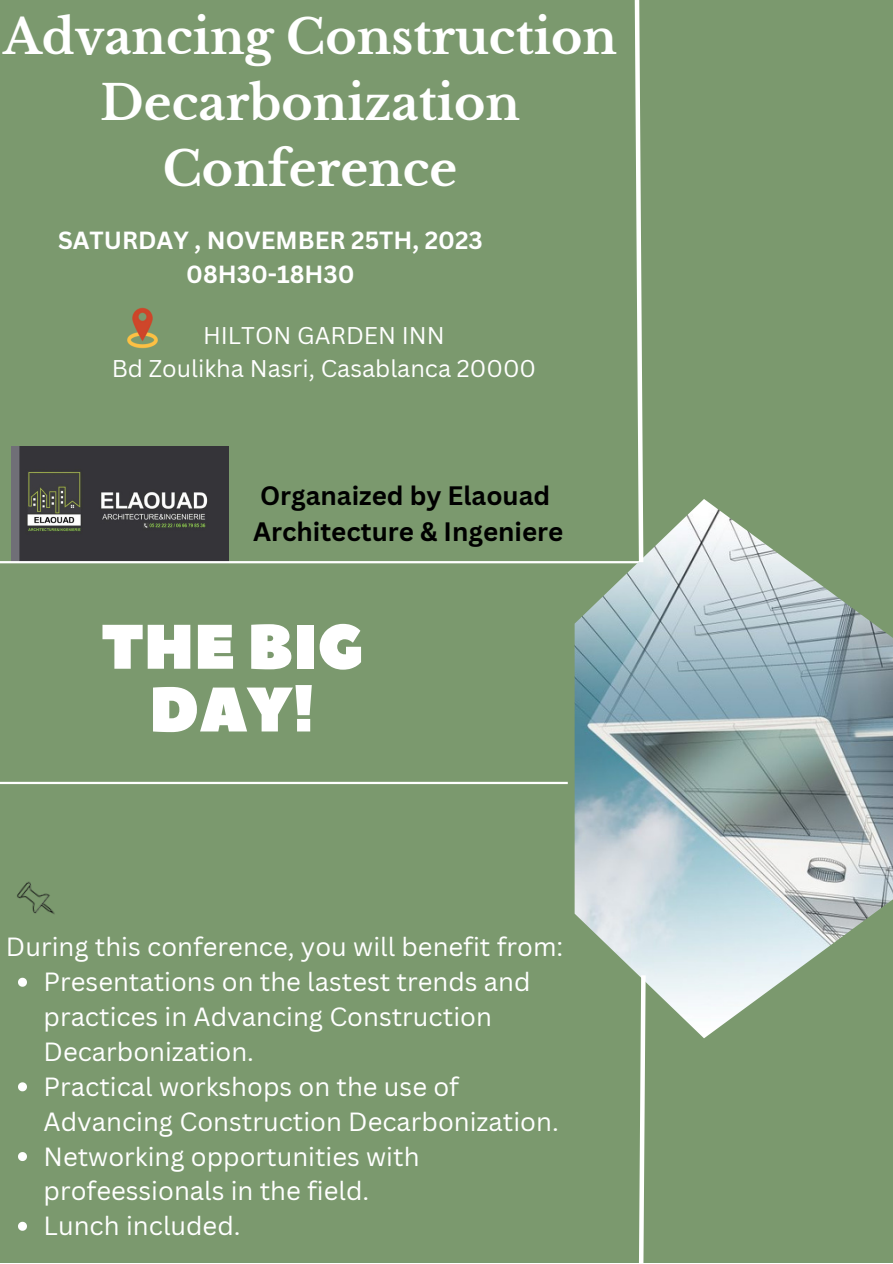
<style>
.page{position:relative;width:893px;height:1264px;background:#fff}
.page>*{position:absolute;margin:0;border:0;box-sizing:border-box;transform-origin:0 0}
.t1{font:62.7px/62.7px "Peace Sans";color:#fff;text-align:center}
.t2{font:700 47.55px/66.2px "Libre Baskerville";color:#fff;text-align:center}
.t3{font:700 25.95px "Canva Sans";color:#000}
.t4{font:25.65px/34.8px "Canva Sans";color:#fff}
.t5{font:700 24.15px "Canva Sans";color:#fff}
.t6{font:23.55px "Canva Sans";color:#fff}
</style>
<div class="page">
<div style="left:0;top:0;width:892px;height:1262px;background:#7b996e"></div>
<img style="left:127px;top:307px;width:31px;height:42px">
<img style="left:11px;top:447px;width:217px;height:114px">
<hr style="left:0;top:561px;width:639px;height:2px;background:#fff">
<hr style="left:0;top:781px;width:567px;height:3px;background:#fff">
<img style="left:574px;top:499px;width:318px;height:539px">
<svg style="left:632px;top:0;width:13px;height:566px"></svg>
<svg style="left:636px;top:970px;width:12px;height:292px"></svg>
<img style="left:17px;top:881px;width:38px;height:33px">
<svg style="left:18px;top:977px;width:9px;height:9px"></svg>
<svg style="left:18px;top:1082px;width:9px;height:9px"></svg>
<svg style="left:18px;top:1152px;width:9px;height:8px"></svg>
<svg style="left:18px;top:1221px;width:9px;height:9px"></svg>
<p class="t2" style="left:3px;top:4px;width:615px">Advancing Construction<br>Decarbonization<br>Conference</p>
<p class="t5" style="left:58px;top:223px;width:426px">SATURDAY , NOVEMBER 25TH, 2023</p>
<p class="t5" style="left:186px;top:257px;width:170px">08H30-18H30</p>
<p class="t6" style="left:203px;top:319px;width:243px">HILTON GARDEN INN</p>
<p class="t6" style="left:112px;top:351px;width:426px">Bd Zoulikha Nasri, Casablanca 20000</p>
<p class="t3" style="left:260px;top:477px;width:291px">Organaized by Elaouad</p>
<p class="t3" style="left:253px;top:513px;width:312px">Architecture &amp; Ingeniere</p>
<p class="t1" style="left:101px;top:617px;width:264px">THE BIG<br>DAY!</p>
<p class="t4" style="left:6px;top:929px;width:559px">During this conference, you will benefit from:</p>
<p class="t4" style="left:44px;top:963px;width:488px">Presentations on the lastest trends and practices in Advancing Construction<br>Decarbonization.</p>
<p class="t4" style="left:44px;top:1068px;width:516px">Practical workshops on the use of<br>Advancing Construction Decarbonization.</p>
<p class="t4" style="left:44px;top:1138px;width:377px">Networking opportunities with profeessionals in the field.</p>
<p class="t4" style="left:44px;top:1207px;width:198px">Lunch included.</p>
</div>
